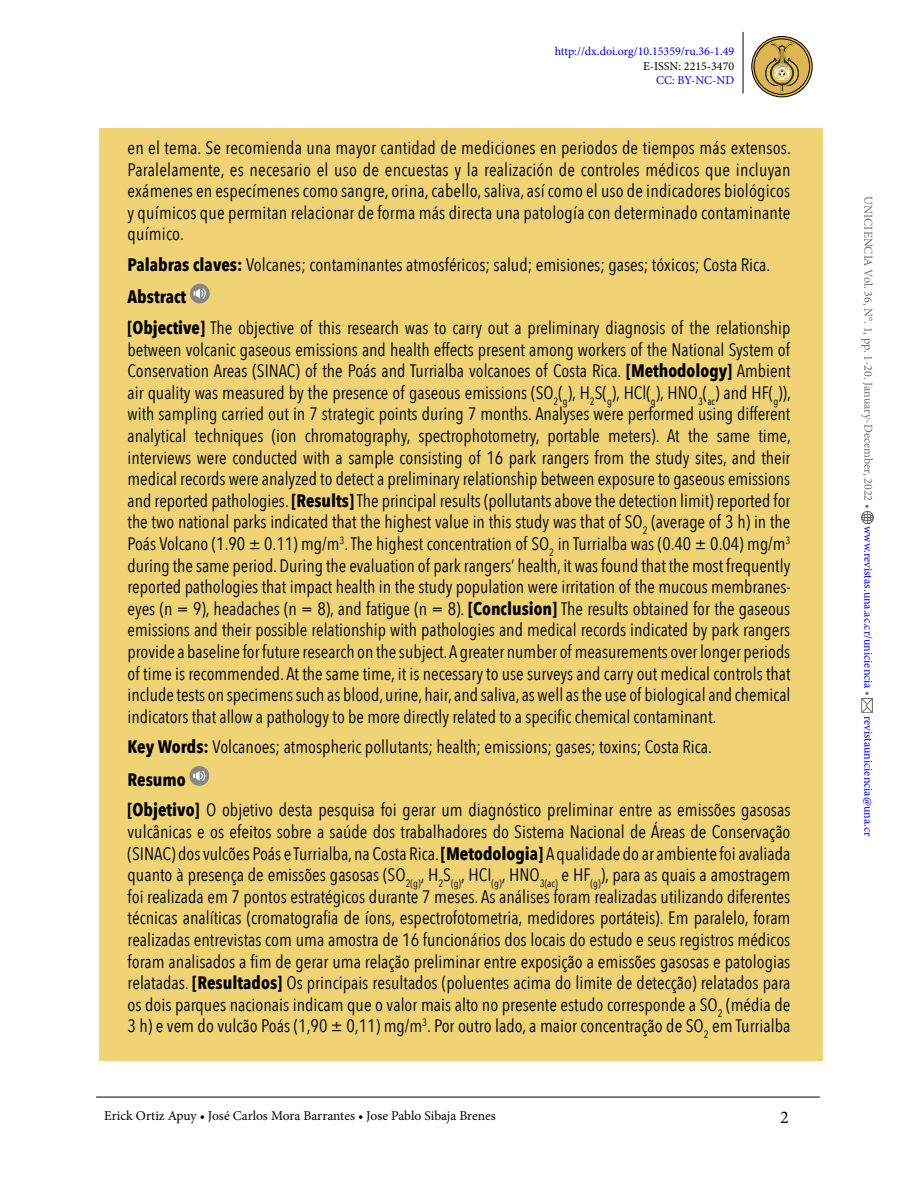
<style>
.page{position:relative;width:918px;height:1188px;background:#fff}
.page>*{position:absolute;margin:0;border:0;box-sizing:border-box;transform-origin:0 0}
.t1{font:18px/21.6px "Avenir Next Condensed";color:#000;text-align:justify}
.t2{font:18px "Minion Pro";color:#000}
.t3{font:13.5px "Minion Pro";color:#000}
.t4{font:12px "Minion Pro";color:#00f}
.t5{font:12px "Minion Pro";color:#706f6f}
.t6{font:12px "Minion Pro";color:#000}
.s1{font-weight:700}
.s2{color:#706f6f}
</style>
<div class="page">
<hr style="left:743px;top:32px;width:1px;height:61px;background:#000">
<svg style="left:862px;top:511px;width:12px;height:12px"></svg>
<img style="left:862px;top:699px;width:10px;height:14px">
<hr style="left:96px;top:1097px;width:724px;height:1px;background:#000">
<svg style="left:752px;top:37px;width:60px;height:60px"></svg>
<div style="left:754px;top:39px;width:56px;height:56px;border:1px solid #000;border-radius:50%"></div>
<div style="left:751px;top:36px;width:62px;height:61px;border:1px solid #000;border-radius:50%"></div>
<svg style="left:765px;top:42px;width:34px;height:50px;background:#bb9e53"></svg>
<div style="left:99px;top:128px;width:724px;height:932px;background:#efd375"></div>
<div style="left:190px;top:284px;width:20px;height:19px;background:#878787;border-radius:50%"></div>
<svg style="left:194px;top:288px;width:12px;height:11px"></svg>
<div style="left:189px;top:766px;width:20px;height:20px;background:#878787;border-radius:50%"></div>
<svg style="left:193px;top:771px;width:12px;height:10px"></svg>
<p class="t4" style="left:555px;top:44px;width:181px">http://dx.doi.org/10.15359/ru.36-1.49</p>
<p class="t6" style="left:643px;top:58px;width:93px">E-ISSN: 2215-3470</p>
<p class="t4" style="left:656px;top:72px;width:80px">CC: BY-NC-ND</p>
<p class="t1" style="left:128px;top:136px;width:665px">en el tema. Se recomienda una mayor cantidad de mediciones en periodos de tiempos más extensos.<br>Paralelamente, es necesario el uso de encuestas y la realización de controles médicos que incluyan exámenes en especímenes como sangre, orina, cabello, saliva, así como el uso de indicadores biológicos y químicos que permitan relacionar de forma más directa una patología con determinado contaminante químico.</p>
<p class="t1" style="left:128px;top:248px;width:644px;line-height:32.4px"><span class="s1">Palabras claves:</span> Volcanes; contaminantes atmosféricos; salud; emisiones; gases; tóxicos; Costa Rica.<br><span class="s1">Abstract</span></p>
<p class="t1" style="left:128px;top:316px;width:665px"><span class="s1">[Objective]</span> The objective of this research was to carry out a preliminary diagnosis of the relationship between volcanic gaseous emissions and health effects present among workers of the National System of Conservation Areas (SINAC) of the Poás and Turrialba volcanoes of Costa Rica. <span class="s1">[Methodology]</span> Ambient air quality was measured by the presence of gaseous emissions (SO<sub>2</sub>(<sub>g</sub>), H<sub>2</sub>S(<sub>g</sub>), HCl(<sub>g</sub>), HNO<sub>3</sub>(<sub>ac</sub>) and HF(<sub>g</sub>)), with sampling carried out in 7 strategic points during 7 months. Analyses were performed using different analytical techniques (ion chromatography, spectrophotometry, portable meters). At the same time, interviews were conducted with a sample consisting of 16 park rangers from the study sites, and their medical records were analyzed to detect a preliminary relationship between exposure to gaseous emissions and reported pathologies. <span class="s1">[Results]</span> The principal results (pollutants above the detection limit) reported for the two national parks indicated that the highest value in this study was that of SO<sub>2</sub> (average of 3 h) in the Poás Volcano (1.90 ± 0.11) mg/m<sup>3</sup>. The highest concentration of SO<sub>2</sub> in Turrialba was (0.40 ± 0.04) mg/m<sup>3 </sup>during the same period. During the evaluation of park rangers’ health, it was found that the most frequently reported pathologies that impact health in the study population were irritation of the mucous membranes&shy;eyes (n = 9), headaches (n = 8), and fatigue (n = 8). <span class="s1">[Conclusion]</span> The results obtained for the gaseous emissions and their possible relationship with pathologies and medical records indicated by park rangers provide a baseline for future research on the subject. A greater number of measurements over longer periods of time is recommended. At the same time, it is necessary to use surveys and carry out medical controls that include tests on specimens such as blood, urine, hair, and saliva, as well as the use of biological and chemical indicators that allow a pathology to be more directly related to a specific chemical contaminant.</p>
<p class="t1" style="left:128px;top:730px;width:586px;line-height:32.4px"><span class="s1">Key Words:</span> Volcanoes; atmospheric pollutants; health; emissions; gases; toxins; Costa Rica.<br><span class="s1">Resumo</span></p>
<p class="t1" style="left:128px;top:798px;width:664px"><span class="s1">[Objetivo]</span> O objetivo desta pesquisa foi gerar um diagnóstico preliminar entre as emissões gasosas vulcânicas e os efeitos sobre a saúde dos trabalhadores do Sistema Nacional de Áreas de Conservação (SINAC) dos vulcões Poás e Turrialba, na Costa Rica. <span class="s1">[Metodologia]</span> A qualidade do ar ambiente foi avaliada quanto à presença de emissões gasosas (SO<sub>2(g)</sub>, H<sub>2</sub>S<sub>(g)</sub>, HCI<sub>(g)</sub>, HNO<sub>3(ac)</sub> e HF<sub>(g)</sub>), para as quais a amostragem foi realizada em 7 pontos estratégicos durante 7 meses. As análises foram realizadas utilizando diferentes técnicas analíticas (cromatografia de íons, espectrofotometria, medidores portáteis). Em paralelo, foram realizadas entrevistas com uma amostra de 16 funcionários dos locais do estudo e seus registros médicos foram analisados a fim de gerar uma relação preliminar entre exposição a emissões gasosas e patologias relatadas. <span class="s1">[Resultados]</span> Os principais resultados (poluentes acima do limite de detecção) relatados para os dois parques nacionais indicam que o valor mais alto no presente estudo corresponde a SO<sub>2</sub> (média de 3 h) e vem do vulcão Poás (1,90 ± 0,11) mg/m<sup>3</sup>. Por outro lado, a maior concentração de SO<sub>2</sub> em Turrialba</p>
<p class="t3" style="left:104px;top:1106px;width:393px">Erick Ortiz Apuy • José Carlos Mora Barrantes • Jose Pablo Sibaja Brenes</p>
<p class="t2" style="left:780px;top:1105px;width:10px">2</p>
<p class="t5" style="left:876px;top:196px;width:314px;rotate:90deg">UNICIENCIA Vol. 36, N°. 1, pp. 1-20. January-December, 2022 •</p>
<p class="t4" style="left:876px;top:526px;width:172px;rotate:90deg">www.revistas.una.ac.cr/uniciencia <span class="s2">•</span></p>
<p class="t4" style="left:876px;top:716px;width:122px;rotate:90deg">revistauniciencia@una.cr</p>
</div>
